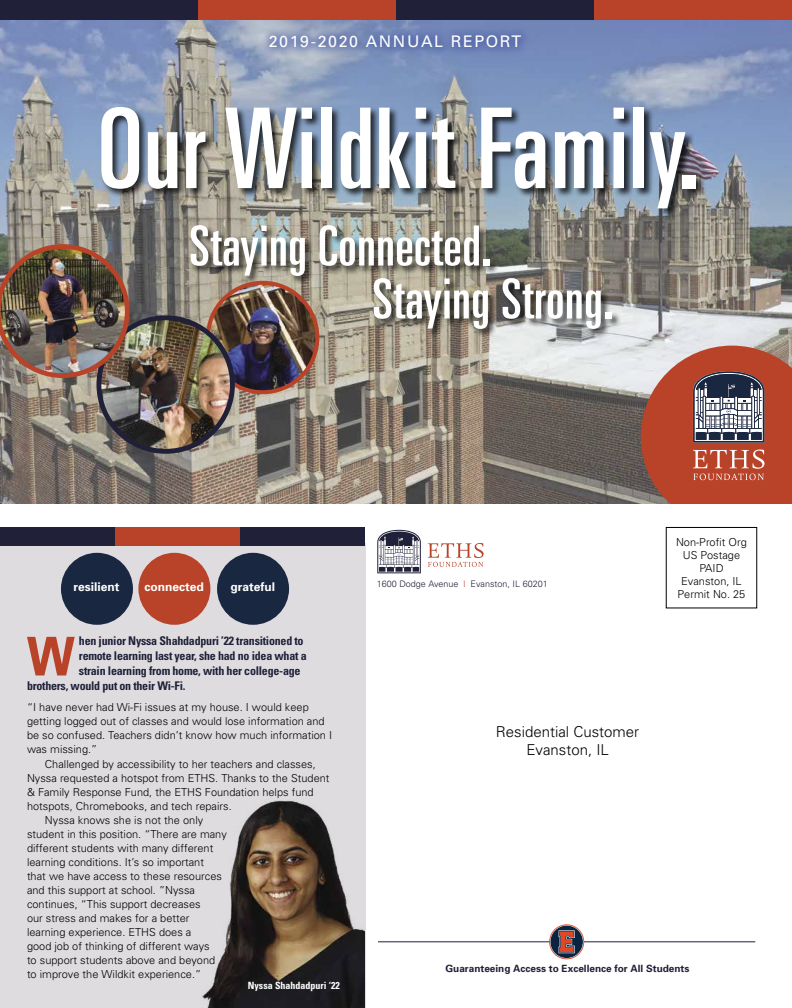
<style>
.page{position:relative;width:792px;height:1008px;background:#fff}
.page>*{position:absolute;margin:0;border:0;box-sizing:border-box;transform-origin:0 0}
.t1{font:ultra-condensed 111.5px "Univers";letter-spacing:.01em;color:#fff}
.t2{font:ultra-condensed 55.5px/53px "Univers";letter-spacing:.01em;color:#fff}
.t3{font:700 condensed 53.6px "Univers";color:#b94328}
.t4{font:16px "Univers";letter-spacing:.1em;color:#fff}
.t5{font:300 15px/18px "Univers";color:#000;text-align:center}
.t6{font:700 condensed 12px "Univers";letter-spacing:-.02em;color:#202139}
.t7{font:700 12px "Univers";color:#fff}
.t8{font:300 11px/13px "Univers";color:#000;text-align:center}
.t9{font:700 10px "Univers";color:#202139}
.t10{font:700 condensed 10px "Univers";color:#fff}
.t11{font:300 9px "Univers";color:#202139}
.s1{color:#b94328}
</style>
<div class="page">
<svg style="left:428px;top:543px;width:56px;height:24px"></svg>
<svg style="left:377px;top:530px;width:44px;height:43px"></svg>
<hr style="left:378px;top:942px;width:377px;height:1px;background:#202139">
<svg style="left:549px;top:924px;width:35px;height:35px"></svg>
<div style="left:0;top:544px;width:365px;height:464px;background:#dfdce0"></div>
<div style="left:0;top:527px;width:115px;height:18px;background:#202139"></div>
<div style="left:115px;top:527px;width:125px;height:18px;background:#b94328"></div>
<div style="left:240px;top:527px;width:125px;height:18px;background:#202139"></div>
<img style="left:0;top:19px;width:792px;height:485px">
<div style="left:101px;top:106px;width:605px;height:112px;background:#000;opacity:.75"></div>
<div style="left:190px;top:224px;width:310px;height:62px;background:#000;opacity:.75"></div>
<div style="left:373px;top:277px;width:249px;height:62px;background:#000;opacity:.75"></div>
<img style="left:208px;top:283px;width:109px;height:109px;border-radius:55px">
<div style="left:206px;top:281px;width:113px;height:113px;border:4px solid #b94328;border-radius:50%"></div>
<img style="left:99px;top:318px;width:132px;height:133px">
<div style="left:96px;top:315px;width:139px;height:139px;border:5px solid #202139;border-radius:50%"></div>
<img style="left:0;top:244px;width:130px;height:134px">
<div style="left:0;top:0;width:198px;height:19px;background:#202139"></div>
<div style="left:198px;top:0;width:198px;height:19px;background:#b94328"></div>
<div style="left:396px;top:0;width:198px;height:19px;background:#202139"></div>
<div style="left:594px;top:0;width:198px;height:19px;background:#b94328"></div>
<div style="left:260px;top:25px;width:273px;height:33px;background:#4f63a8;opacity:.64"></div>
<div style="left:61px;top:553px;width:72px;height:72px;background:#1a2741;border-radius:50%"></div>
<div style="left:138px;top:553px;width:72px;height:72px;background:#b94328;border-radius:50%"></div>
<div style="left:217px;top:553px;width:72px;height:72px;background:#1a2741;border-radius:50%"></div>
<img style="left:202px;top:800px;width:163px;height:208px">
<svg style="left:641px;top:346px;width:151px;height:158px;background:#ad6051"></svg>
<p class="t4" style="left:269px;top:31px;width:254px">2019-2020 ANNUAL REPORT</p>
<p class="t1" style="left:98px;top:85px;width:604px">Our Wildkit Family.</p>
<p class="t2" style="left:372px;top:219px;width:243px;text-indent:-183px">Staying Connected.<br>Staying Strong.</p>
<p class="t7" style="left:74px;top:579px;width:48px">resilient</p>
<p class="t7" style="left:144px;top:579px;width:61px">connected</p>
<p class="t7" style="left:230px;top:579px;width:46px">grateful</p>
<p class="t3" style="left:27px;top:624px;width:49px">W</p>
<p class="t6" style="left:79px;top:634px;width:226px">hen junior Nyssa Shahdadpuri ’22 transitioned to</p>
<p class="t6" style="left:79px;top:649px;width:229px">remote learning last year, she had no idea what a</p>
<p class="t6" style="left:79px;top:664px;width:223px">strain learning from home, with her college-age</p>
<p class="t6" style="left:27px;top:679px;width:160px">brothers, would put on their Wi-Fi.</p>
<p class="t8" style="left:27px;top:701px;width:283px">“I have never had Wi-Fi issues at my house. I would keep</p>
<p class="t8" style="left:27px;top:715px;width:299px">getting logged out of classes and would lose information and</p>
<p class="t8" style="left:27px;top:729px;width:307px">be so confused. Teachers didn’t know how much information I</p>
<p class="t8" style="left:27px;top:743px;width:72px">was missing.”</p>
<p class="t8" style="left:45px;top:757px;width:272px">Challenged by accessibility to her teachers and classes,</p>
<p class="t8" style="left:27px;top:771px;width:304px">Nyssa requested a hotspot from ETHS. Thanks to the Student</p>
<p class="t8" style="left:27px;top:785px;width:288px">&amp; Family Response Fund, the ETHS Foundation helps fund</p>
<p class="t8" style="left:27px;top:799px;width:206px">hotspots, Chromebooks, and tech repairs.</p>
<p class="t8" style="left:45px;top:813px;width:160px">Nyssa knows she is not the only</p>
<p class="t8" style="left:27px;top:827px;width:201px">student in this position. “There are many</p>
<p class="t8" style="left:27px;top:841px;width:188px">different students with many different</p>
<p class="t8" style="left:27px;top:855px;width:179px">learning conditions. It’s so important</p>
<p class="t8" style="left:27px;top:869px;width:196px">that we have access to these resources</p>
<p class="t8" style="left:27px;top:883px;width:170px">and this support at school. ”Nyssa</p>
<p class="t8" style="left:27px;top:897px;width:175px">continues, “This support decreases</p>
<p class="t8" style="left:27px;top:911px;width:164px">our stress and makes for a better</p>
<p class="t8" style="left:27px;top:925px;width:166px">learning experience. ETHS does a</p>
<p class="t8" style="left:27px;top:939px;width:184px">good job of thinking of different ways</p>
<p class="t8" style="left:27px;top:953px;width:190px">to support students above and beyond</p>
<p class="t8" style="left:27px;top:967px;width:176px">to improve the Wildkit experience.”</p>
<p class="t10" style="left:248px;top:980px;width:94px">Nyssa Shahdadpuri ‘22</p>
<p class="t11" style="left:377px;top:578px;width:172px">1600 Dodge Avenue <span class="s1">|</span> Evanston, IL 60201</p>
<p class="t8" style="left:676px;top:535px;width:72px">Non-Profit Org<br>US Postage<br>PAID<br>Evanston, IL<br>Permit No. 25</p>
<p class="t5" style="left:496px;top:722px;width:145px">Residential Customer<br>Evanston, IL</p>
<p class="t9" style="left:446px;top:962px;width:245px">Guaranteeing Access to Excellence for All Students</p>
</div>
